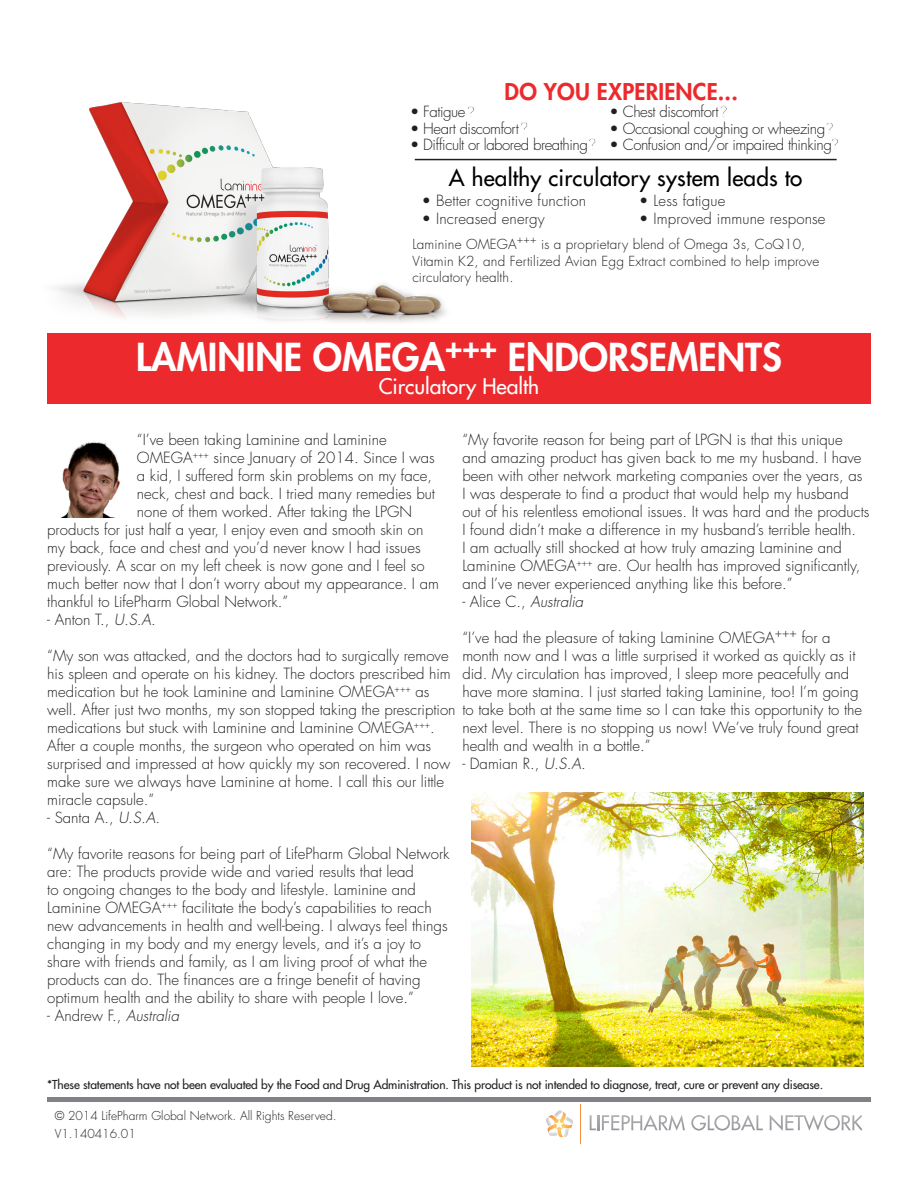
<style>
.page{position:relative;width:918px;height:1188px;background:#fff}
.page>*{position:absolute;margin:0;border:0;box-sizing:border-box;transform-origin:0 0}
.t1{font:800 37.5px "Futura Std";color:#fff}
.t2{font:500 22.5px "Futura Std";letter-spacing:.01em;color:#000}
.t3{font:800 22.5px "Futura Std";letter-spacing:.01em;color:#ec2a2d}
.t4{font:500 21px "Futura Std";color:#fff}
.t5{font:300 15px/18px "Futura Std";color:#231f20}
.t6{font:300 15px "Futura Std";letter-spacing:-.03em;color:#231f20}
.t7{font:300 13.5px/16.5px "Futura Std";letter-spacing:.01em;color:#231f20}
.t8{font:500 12px "Futura Std";letter-spacing:-.01em;color:#231f20}
.t9{font:300 12px/18px "Futura Std";color:#231f20}
.s1{font-style:italic}
</style>
<div class="page">
<div style="left:47px;top:1097px;width:824px;height:5px;background:#818285"></div>
<hr style="left:580px;top:1104px;width:1px;height:40px;background:#f68f3c">
<svg style="left:546px;top:1110px;width:27px;height:27px"></svg>
<svg style="left:590px;top:1115px;width:95px;height:16px"></svg>
<svg style="left:691px;top:1115px;width:72px;height:16px"></svg>
<svg style="left:770px;top:1115px;width:92px;height:16px"></svg>
<img style="left:55px;top:102px;width:417px;height:221px">
<div style="left:47px;top:333px;width:824px;height:71px;background:#ec2a2d"></div>
<hr style="left:415px;top:159px;width:422px;height:1px;background:#231f20">
<svg style="left:467px;top:106px;width:8px;height:12px"></svg>
<svg style="left:521px;top:122px;width:7px;height:8px"></svg>
<svg style="left:588px;top:138px;width:8px;height:11px"></svg>
<svg style="left:826px;top:123px;width:13px;height:26px"></svg>
<svg style="left:720px;top:105px;width:7px;height:12px"></svg>
<img style="left:471px;top:792px;width:392px;height:275px">
<img style="left:60px;top:442px;width:60px;height:76px">
<h2 class="t3" style="left:505px;top:78px;width:235px">DO YOU EXPERIENCE...</h2>
<p class="t6" style="left:410px;top:103px;width:57px">• Fatigue</p>
<p class="t6" style="left:410px;top:119px;width:110px">• Heart discomfort</p>
<p class="t6" style="left:410px;top:136px;width:179px">• Difficult or labored breathing</p>
<p class="t6" style="left:610px;top:103px;width:110px">• Chest discomfort</p>
<p class="t6" style="left:610px;top:119px;width:217px">• Occasional coughing or wheezing</p>
<p class="t6" style="left:610px;top:136px;width:224px">• Confusion and/or impaired thinking</p>
<h2 class="t2" style="left:449px;top:164px;width:355px">A healthy circulatory system leads to</h2>
<p class="t5" style="left:422px;top:192px;width:166px">• Better cognitive function</p>
<p class="t5" style="left:422px;top:210px;width:124px">• Increased energy</p>
<p class="t5" style="left:639px;top:192px;width:88px">• Less fatigue</p>
<p class="t5" style="left:639px;top:210px;width:188px">• Improved immune response</p>
<p class="t7" style="left:412px;top:236px;width:408px">Laminine OMEGA<sup>+++</sup> is a proprietary blend of Omega 3s, CoQ10,<br>Vitamin K2, and Fertilized Avian Egg Extract combined to help improve circulatory health.</p>
<h1 class="t1" style="left:136px;top:333px;width:647px">LAMININE OMEGA<sup>+++</sup> ENDORSEMENTS</h1>
<h3 class="t4" style="left:379px;top:373px;width:162px">Circulatory Health</h3>
<p class="t5" style="left:462px;top:431px;width:409px">“My favorite reason for being part of LPGN is that this unique and amazing product has given back to me my husband. I have been with other network marketing companies over the years, as<br>I was desperate to find a product that would help my husband out of his relentless emotional issues. It was hard and the products I found didn’t make a difference in my husband’s terrible health.<br>I am actually still shocked at how truly amazing Laminine and Laminine OMEGA<sup>+++</sup> are. Our health has improved significantly, and I’ve never experienced anything like this before.”</p>
<p class="t5" style="left:462px;top:593px;width:123px">- Alice C., <span class="s1">Australia</span></p>
<p class="t5" style="left:462px;top:629px;width:398px">“I’ve had the pleasure of taking Laminine OMEGA<sup>+++</sup> for a month now and I was a little surprised it worked as quickly as it did. My circulation has improved, I sleep more peacefully and have more stamina. I just started taking Laminine, too! I’m going</p>
<p class="t5" style="left:462px;top:719px;width:398px">next level. There is no stopping us now! We’ve truly found great health and wealth in a bottle.”</p>
<p class="t5" style="left:462px;top:755px;width:125px">- Damian R., <span class="s1">U.S.A.</span></p>
<p class="t5" style="left:137px;top:431px;width:251px">“I’ve been taking Laminine and Laminine</p>
<p class="t5" style="left:137px;top:449px;width:300px">OMEGA<sup>+++</sup> since January of 2014. Since I was</p>
<p class="t5" style="left:137px;top:467px;width:297px">a kid, I suffered form skin problems on my face,</p>
<p class="t5" style="left:137px;top:485px;width:300px">neck, chest and back. I tried many remedies but</p>
<p class="t5" style="left:137px;top:503px;width:277px">none of them worked. After taking the LPGN</p>
<p class="t5" style="left:47px;top:521px;width:378px">products for just half a year, I enjoy even and smooth skin on</p>
<p class="t5" style="left:47px;top:539px;width:375px">my back, face and chest and you’d never know I had issues</p>
<p class="t5" style="left:47px;top:557px;width:379px">previously. A scar on my left cheek is now gone and I feel so</p>
<p class="t5" style="left:47px;top:575px;width:393px">much better now that I don’t worry about my appearance. I am</p>
<p class="t5" style="left:47px;top:593px;width:243px">thankful to LifePharm Global Network.”</p>
<p class="t5" style="left:47px;top:611px;width:110px">- Anton T., <span class="s1">U.S.A.</span></p>
<p class="t5" style="left:47px;top:647px;width:816px">“My son was attacked, and the doctors had to surgically remove<br>his spleen and operate on his kidney. The doctors prescribed him<br>medication but he took Laminine and Laminine OMEGA<sup>+++</sup> as<br>well. After just two months, my son stopped taking the prescription to take both at the same time so I can take this opportunity to the medications but stuck with Laminine and Laminine OMEGA<sup>+++</sup>.<br>After a couple months, the surgeon who operated on him was<br>surprised and impressed at how quickly my son recovered. I now<br>make sure we always have Laminine at home. I call this our little<br>miracle capsule.”</p>
<p class="t5" style="left:47px;top:809px;width:114px">- Santa A., <span class="s1">U.S.A.</span></p>
<p class="t5" style="left:47px;top:845px;width:404px">“My favorite reasons for being part of LifePharm Global Network are: The products provide wide and varied results that lead<br>to ongoing changes to the body and lifestyle. Laminine and Laminine OMEGA<sup>+++</sup> facilitate the body’s capabilities to reach new advancements in health and well-being. I always feel things changing in my body and my energy levels, and it’s a joy to share with friends and family, as I am living proof of what the products can do. The finances are a fringe benefit of having optimum health and the ability to share with people I love.”</p>
<p class="t5" style="left:47px;top:1007px;width:133px">- Andrew F., <span class="s1">Australia</span></p>
<p class="t8" style="left:47px;top:1077px;width:777px">*These statements have not been evaluated by the Food and Drug Administration. This product is not intended to diagnose, treat, cure or prevent any disease.</p>
<p class="t9" style="left:55px;top:1107px;width:283px">© 2014 LifePharm Global Network. All Rights Reserved.<br>V1.140416.01</p>
</div>
